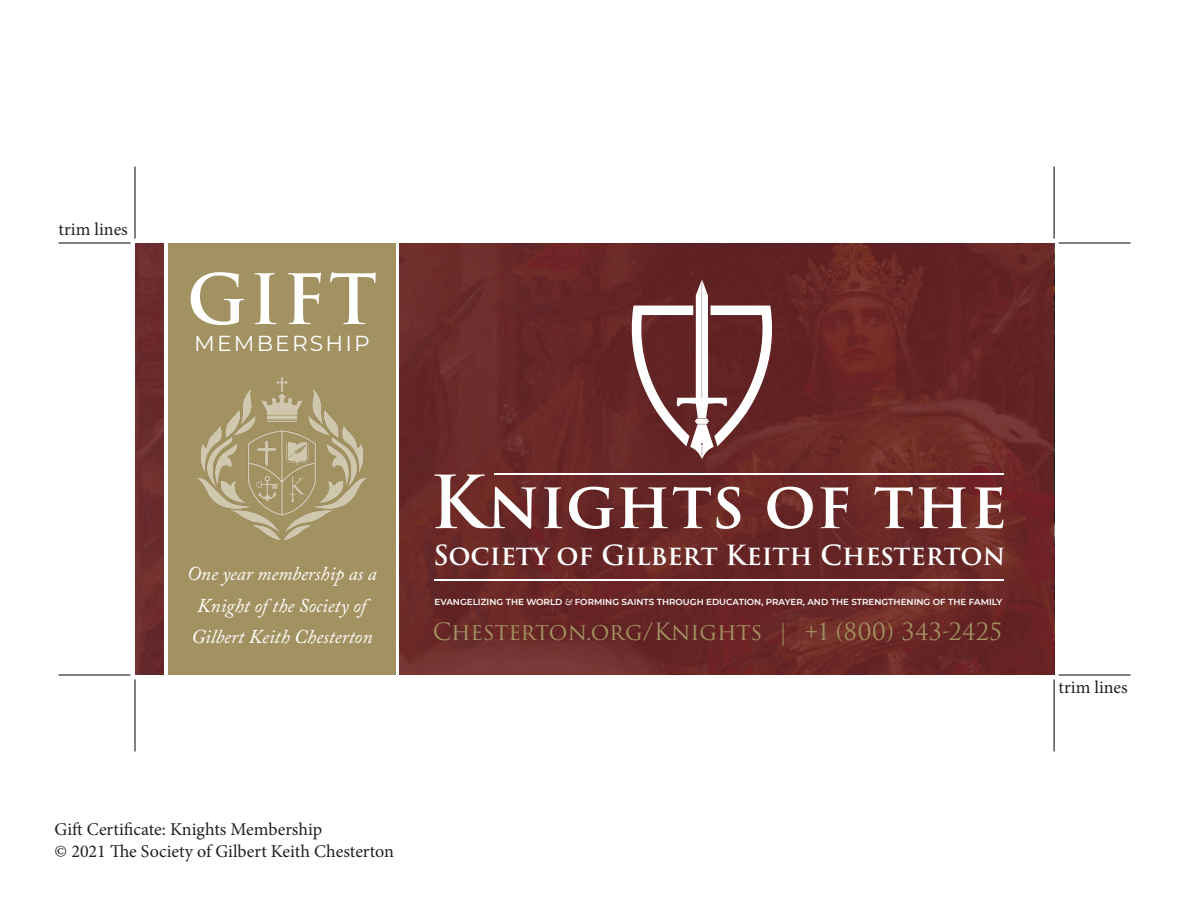
<style>
.page{position:relative;width:1188px;height:918px;background:#fff}
.page>*{position:absolute;margin:0;border:0;box-sizing:border-box;transform-origin:0 0}
.t1{font:600 67.5px "Trajan Pro 3";color:#fff}
.t2{font:600 63.6px "Trajan Pro 3";letter-spacing:.005em;color:#fff}
.t3{font:600 27px "Trajan Pro 3";letter-spacing:-.005em;color:#fff}
.t4{font:23.1px "Trajan Pro 3";letter-spacing:-.005em;color:#a29161}
.t5{font:21.75px "Montserrat";letter-spacing:.1em;color:#fff}
.t6{font:italic 19.5px "Adobe Caslon Pro";color:#fff}
.t7{font:18px "Minion Pro";color:#231f20}
.t8{font:600 8.7px "Montserrat";color:#fff}
.s1{font-size:71.25px}
.s2{font-family:"Adobe Caslon Pro";font-style:italic}
</style>
<div class="page">
<div style="left:135px;top:243px;width:919px;height:432px;background:#6f2627"></div>
<div style="left:165px;top:243px;width:234px;height:432px;background:#fff"></div>
<div style="left:168px;top:243px;width:228px;height:432px;background:#a29161"></div>
<img style="left:196px;top:377px;width:172px;height:163px">
<hr style="left:434px;top:579px;width:569px;height:1px;background:#fff">
<hr style="left:494px;top:474px;width:509px;height:1px;background:#fff">
<svg style="left:632px;top:280px;width:140px;height:179px"></svg>
<hr style="left:58px;top:243px;width:72px;height:1px;background:#000">
<hr style="left:135px;top:166px;width:1px;height:72px;background:#000">
<hr style="left:58px;top:675px;width:72px;height:1px;background:#000">
<hr style="left:135px;top:680px;width:1px;height:72px;background:#000">
<hr style="left:1059px;top:243px;width:72px;height:1px;background:#000">
<hr style="left:1054px;top:166px;width:1px;height:72px;background:#000">
<hr style="left:1059px;top:675px;width:72px;height:1px;background:#000">
<hr style="left:1054px;top:680px;width:1px;height:72px;background:#000">
<p class="t7" style="left:58px;top:218px;width:71px">trim lines</p>
<p class="t1" style="left:187px;top:251px;width:191px">GIFT</p>
<p class="t5" style="left:194px;top:328px;width:177px">MEMBERSHIP</p>
<p class="t6" style="left:187px;top:562px;width:191px">One year membership as a</p>
<p class="t6" style="left:197px;top:593px;width:171px">Knight of the Society of</p>
<p class="t6" style="left:191px;top:625px;width:183px">Gilbert Keith Chesterton</p>
<p class="t2" style="left:430px;top:459px;width:579px"><span class="s1">K</span>nights of the</p>
<p class="t3" style="left:434px;top:536px;width:573px">Society of Gilbert Keith Chesterton</p>
<p class="t8" style="left:435px;top:596px;width:569px">EVANGELIZING THE WORLD <span class="s2">&amp;</span> FORMING SAINTS THROUGH EDUCATION, PRAYER, AND THE STRENGTHENING OF THE FAMILY</p>
<p class="t4" style="left:433px;top:615px;width:571px">Chesterton.org/Knights | +1 (800) 343-2425</p>
<p class="t7" style="left:55px;top:817px;width:269px">Gift Certificate: Knights Membership</p>
<p class="t7" style="left:55px;top:839px;width:341px">© 2021 The Society of Gilbert Keith Chesterton</p>
<p class="t7" style="left:1058px;top:675px;width:71px">trim lines</p>
</div>
